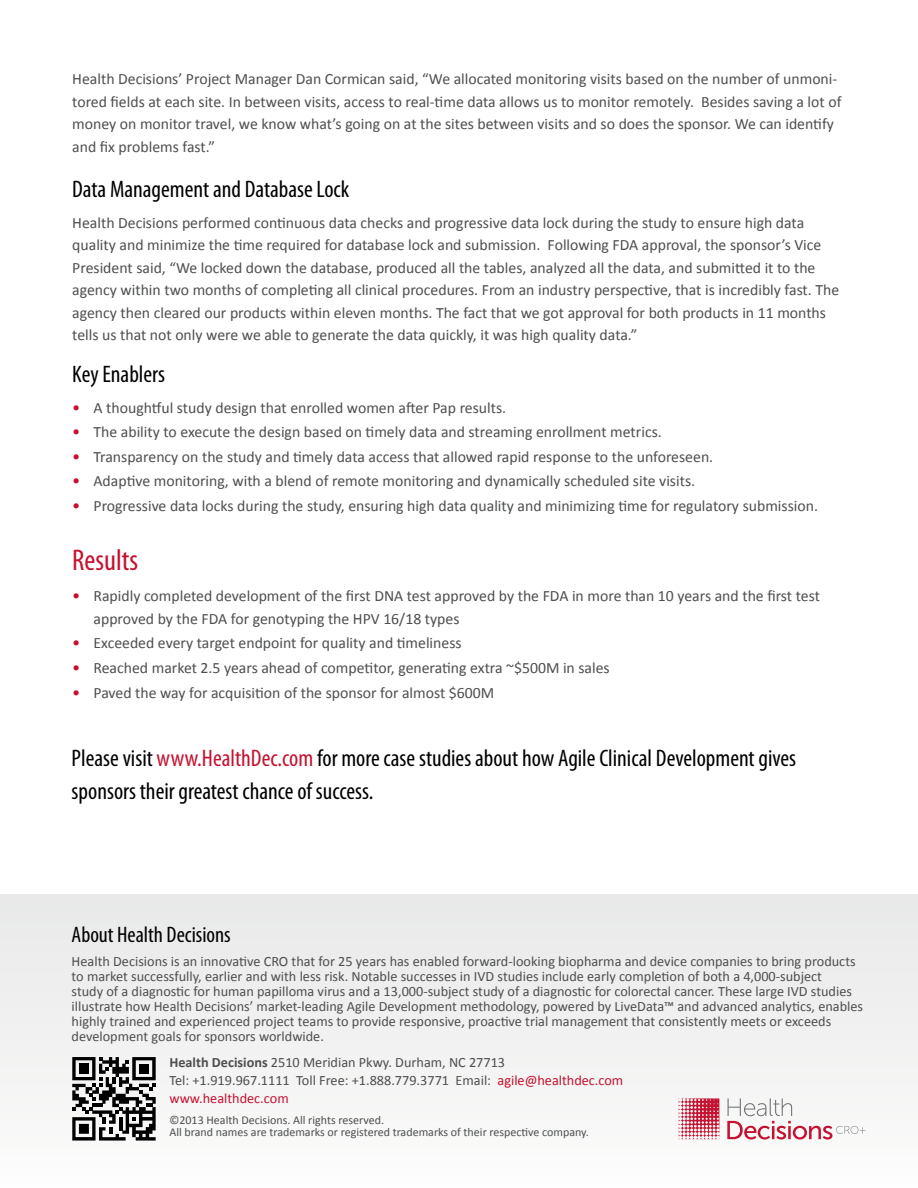
<style>
.page{position:relative;width:918px;height:1188px;background:#fff}
.page>*{position:absolute;margin:0;border:0;box-sizing:border-box;transform-origin:0 0}
.t1{font:condensed 30px "Myriad Pro";color:#c41230}
.t2{font:condensed 24px/33px "Myriad Pro";color:#000}
.t3{font:condensed 22.5px "Myriad Pro";color:#000}
.t4{font:15.75px/22.5px "Calibri";color:#4d4e4f}
.t5{font:14.25px/15px "Calibri";color:#4d4e4f}
.t6{font:12px/12px "Calibri";color:#4d4e4f}
.s1{font-size:16.5px;color:#c41230}
.s2{color:#c41230}
.s3{font-weight:700}
</style>
<div class="page">
<div style="left:0;top:895px;width:918px;height:293px;background:#f1f1f1"></div>
<svg style="left:727px;top:1098px;width:138px;height:42px"></svg>
<svg style="left:679px;top:1098px;width:40px;height:41px"></svg>
<svg style="left:72px;top:1057px;width:84px;height:84px"></svg>
<p class="t4" style="left:72px;top:68px;width:771px">Health Decisions’ Project Manager Dan Cormican said, “We allocated monitoring visits based on the number of unmoni&shy;tored fields at each site. In between visits, access to real-time data allows us to monitor remotely. Besides saving a lot of money on monitor travel, we know what’s going on at the sites between visits and so does the sponsor. We can identify and fix problems fast.”</p>
<h2 class="t2" style="left:72px;top:172px;width:279px">Data Management and Database Lock</h2>
<p class="t4" style="left:72px;top:211px;width:768px">Health Decisions performed continuous data checks and progressive data lock during the study to ensure high data quality and minimize the time required for database lock and submission. Following FDA approval, the sponsor’s Vice President said, “We locked down the database, produced all the tables, analyzed all the data, and submitted it to the agency within two months of completing all clinical procedures. From an industry perspective, that is incredibly fast. The agency then cleared our products within eleven months. The fact that we got approval for both products in 11 months tells us that not only were we able to generate the data quickly, it was high quality data.”</p>
<h2 class="t2" style="left:72px;top:357px;width:94px">Key Enablers</h2>
<p class="t4" style="left:72px;top:396px;width:435px"><span class="s1">•</span> A thoughtful study design that enrolled women after Pap results.</p>
<p class="t4" style="left:72px;top:421px;width:591px"><span class="s1">•</span> The ability to execute the design based on timely data and streaming enrollment metrics.</p>
<p class="t4" style="left:72px;top:445px;width:642px"><span class="s1">•</span> Transparency on the study and timely data access that allowed rapid response to the unforeseen.</p>
<p class="t4" style="left:72px;top:470px;width:624px"><span class="s1">•</span> Adaptive monitoring, with a blend of remote monitoring and dynamically scheduled site visits.</p>
<p class="t4" style="left:72px;top:495px;width:747px"><span class="s1">•</span> Progressive data locks during the study, ensuring high data quality and minimizing time for regulatory submission.</p>
<h1 class="t1" style="left:72px;top:542px;width:67px">Results</h1>
<p class="t4" style="left:94px;top:585px;width:728px;text-indent:-21px"><span class="s1">•</span> Rapidly completed development of the first DNA test approved by the FDA in more than 10 years and the first test approved by the FDA for genotyping the HPV 16/18 types</p>
<p class="t4" style="left:72px;top:632px;width:391px"><span class="s1">•</span> Exceeded every target endpoint for quality and timeliness</p>
<p class="t4" style="left:72px;top:657px;width:539px"><span class="s1">•</span> Reached market 2.5 years ahead of competitor, generating extra ~$500M in sales</p>
<p class="t4" style="left:72px;top:681px;width:424px"><span class="s1">•</span> Paved the way for acquisition of the sponsor for almost $600M</p>
<h2 class="t2" style="left:72px;top:742px;width:726px">Please visit <span class="s2">www.HealthDec.com</span> for more case studies about how Agile Clinical Development gives sponsors their greatest chance of success.</h2>
<h3 class="t3" style="left:72px;top:921px;width:161px">About Health Decisions</h3>
<p class="t5" style="left:72px;top:954px;width:793px">Health Decisions is an innovative CRO that for 25 years has enabled forward-looking biopharma and device companies to bring products to market successfully, earlier and with less risk. Notable successes in IVD studies include early completion of both a 4,000-subject<br>study of a diagnostic for human papilloma virus and a 13,000-subject study of a diagnostic for colorectal cancer. These large IVD studies illustrate how Health Decisions’ market-leading Agile Development methodology, powered by LiveData™ and advanced analytics, enables highly trained and experienced project teams to provide responsive, proactive trial management that consistently meets or exceeds development goals for sponsors worldwide.</p>
<p class="t5" style="left:169px;top:1054px;width:455px;line-height:18px"><span class="s3">Health Decisions</span> 2510 Meridian Pkwy. Durham, NC 27713<br>Tel: +1.919.967.1111 Toll Free: +1.888.779.3771 Email: <span class="s2">agile@healthdec.com www.healthdec.com</span></p>
<p class="t6" style="left:169px;top:1115px;width:421px">©2013 Health Decisions. All rights reserved.<br>All brand names are trademarks or registered trademarks of their respective company.</p>
</div>
